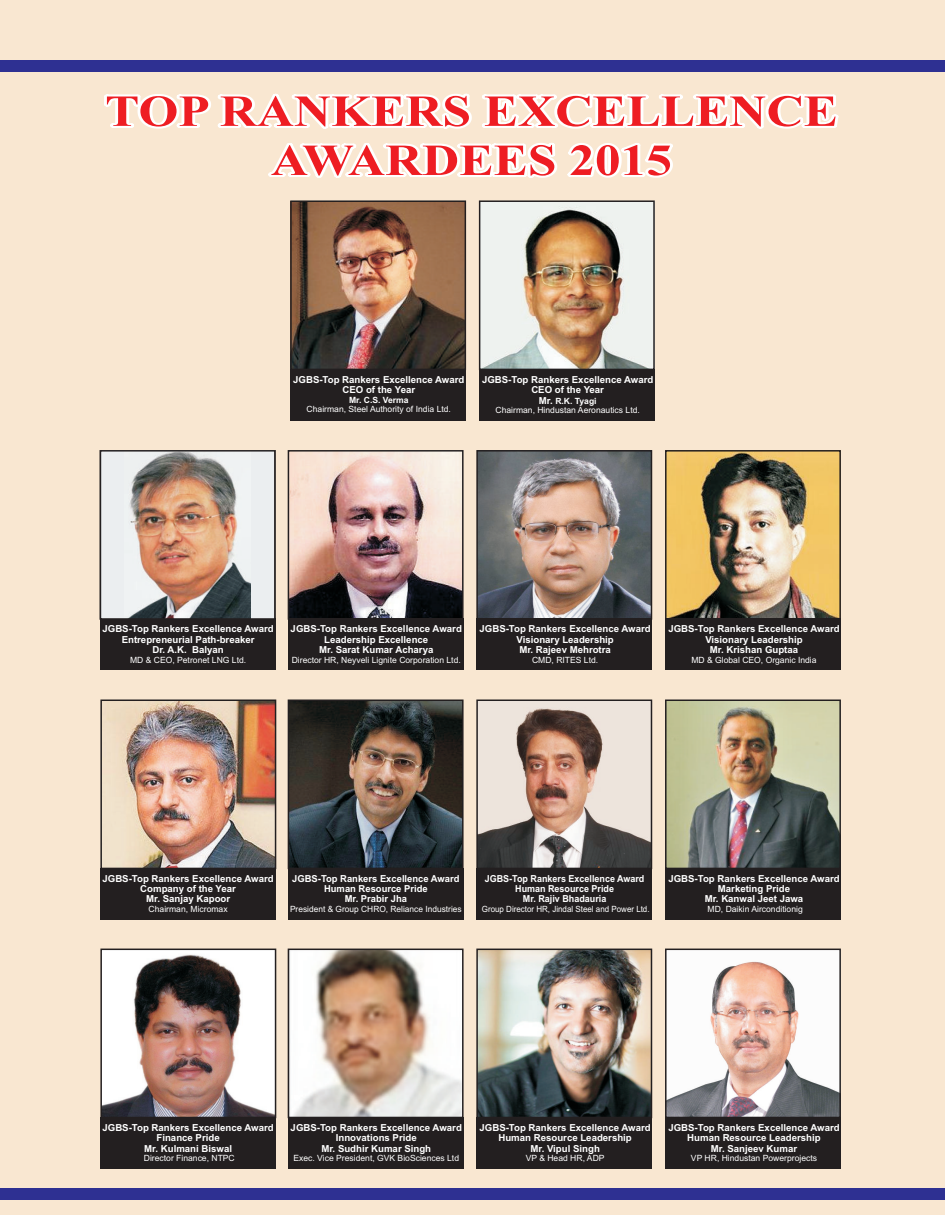
<style>
.page{position:relative;width:945px;height:1215px;background:#f9e7d1}
.page>*{position:absolute;margin:0;border:0;box-sizing:border-box;transform-origin:0 0}
.t1{font:700 9.6px/10.4px "Arial";color:#fff;text-align:center}
.t2{font:700 9.6px/10.4px "Arial";color:#fff;text-align:center;scale:.93 1}
.t3{font:8.55px/9.4px "Arial";color:#fff;text-align:center}
.t4{font:8.55px "Arial";color:#fff;scale:.93 1}
.t5{font:700 8.55px "Arial";color:#fff}
.s1{font-weight:700;font-size:9.6px}
.s2{font-weight:700}
</style>
<div class="page">
<div style="left:0;top:61px;width:945px;height:11px;background:#2e3092"></div>
<div style="left:0;top:1188px;width:945px;height:12px;background:#2e3092"></div>
<img style="left:293px;top:203px;width:170px;height:164px">
<div style="left:290px;top:200px;width:176px;height:170px;border:2px solid #231f20"></div>
<div style="left:290px;top:369px;width:176px;height:51px;background:#231f20"></div>
<img style="left:482px;top:203px;width:170px;height:164px">
<div style="left:479px;top:200px;width:176px;height:170px;border:2px solid #231f20"></div>
<div style="left:479px;top:369px;width:176px;height:51px;background:#231f20"></div>
<div style="left:100px;top:619px;width:176px;height:51px;background:#231f20"></div>
<img style="left:291px;top:453px;width:170px;height:164px">
<div style="left:288px;top:450px;width:176px;height:170px;border:2px solid #231f20"></div>
<div style="left:288px;top:619px;width:176px;height:51px;background:#231f20"></div>
<img style="left:479px;top:453px;width:170px;height:164px">
<div style="left:476px;top:450px;width:176px;height:170px;border:2px solid #231f20"></div>
<div style="left:476px;top:619px;width:176px;height:51px;background:#231f20"></div>
<img style="left:668px;top:453px;width:170px;height:164px">
<div style="left:665px;top:450px;width:176px;height:170px;border:2px solid #231f20"></div>
<div style="left:665px;top:619px;width:176px;height:51px;background:#231f20"></div>
<img style="left:103px;top:703px;width:170px;height:163px">
<div style="left:100px;top:700px;width:176px;height:169px;border:2px solid #231f20"></div>
<div style="left:100px;top:868px;width:176px;height:51px;background:#231f20"></div>
<img style="left:291px;top:703px;width:170px;height:163px">
<div style="left:288px;top:700px;width:176px;height:169px;border:2px solid #231f20"></div>
<div style="left:288px;top:868px;width:176px;height:51px;background:#231f20"></div>
<img style="left:479px;top:703px;width:170px;height:163px">
<div style="left:476px;top:700px;width:176px;height:169px;border:2px solid #231f20"></div>
<div style="left:476px;top:868px;width:176px;height:51px;background:#231f20"></div>
<img style="left:668px;top:703px;width:170px;height:163px">
<div style="left:665px;top:700px;width:176px;height:169px;border:2px solid #231f20"></div>
<div style="left:665px;top:868px;width:176px;height:51px;background:#231f20"></div>
<svg style="left:104px;top:94px;width:107px;height:35px"></svg>
<svg style="left:218px;top:94px;width:254px;height:35px"></svg>
<svg style="left:482px;top:94px;width:356px;height:35px"></svg>
<svg style="left:268px;top:143px;width:289px;height:35px"></svg>
<svg style="left:568px;top:143px;width:105px;height:35px"></svg>
<img style="left:103px;top:952px;width:170px;height:163px">
<div style="left:100px;top:949px;width:176px;height:169px;border:2px solid #231f20"></div>
<div style="left:100px;top:1117px;width:176px;height:52px;background:#231f20"></div>
<img style="left:291px;top:952px;width:170px;height:163px">
<div style="left:288px;top:949px;width:176px;height:169px;border:2px solid #231f20"></div>
<div style="left:288px;top:1117px;width:176px;height:52px;background:#231f20"></div>
<img style="left:479px;top:952px;width:170px;height:163px">
<div style="left:476px;top:949px;width:176px;height:169px;border:2px solid #231f20"></div>
<div style="left:476px;top:1117px;width:176px;height:52px;background:#231f20"></div>
<img style="left:668px;top:952px;width:170px;height:163px">
<div style="left:665px;top:949px;width:176px;height:169px;border:2px solid #231f20"></div>
<div style="left:665px;top:1117px;width:176px;height:52px;background:#231f20"></div>
<div style="left:100px;top:451px;width:175px;height:168px;background:#ebeef0"></div>
<img style="left:130px;top:453px;width:121px;height:164px">
<div style="left:100px;top:450px;width:176px;height:170px;border:2px solid #231f20"></div>
<p class="t1" style="left:293px;top:375px;width:173px">JGBS-Top Rankers Excellence Award<br>CEO of the Year</p>
<p class="t5" style="left:349px;top:397px;width:61px">Mr. C.S. Verma</p>
<p class="t3" style="left:307px;top:405px;width:146px">Chairman, Steel Authority of India Ltd.</p>
<p class="t1" style="left:482px;top:375px;width:173px">JGBS-Top Rankers Excellence Award<br>CEO of the Year</p>
<p class="t3" style="left:496px;top:397px;width:146px"><span class="s1">Mr.</span> <span class="s2">R.K. Tyagi<br></span>Chairman, Hindustan Aeronautics Ltd.</p>
<p class="t1" style="left:102px;top:625px;width:173px">JGBS-Top Rankers Excellence Award<br>Entrepreneurial Path-breaker<br>Dr. A.K. Balyan</p>
<p class="t3" style="left:130px;top:656px;width:118px">MD &amp; CEO, Petronet LNG Ltd.</p>
<p class="t1" style="left:291px;top:625px;width:173px">JGBS-Top Rankers Excellence Award<br>Leadership Excellence<br>Mr. Sarat Kumar Acharya</p>
<p class="t3" style="left:292px;top:656px;width:171px">Director HR, Neyveli Lignite Corporation Ltd.</p>
<p class="t1" style="left:480px;top:625px;width:173px">JGBS-Top Rankers Excellence Award<br>Visionary Leadership<br>Mr. Rajeev Mehrotra</p>
<p class="t3" style="left:532px;top:656px;width:68px">CMD, RITES Ltd.</p>
<p class="t1" style="left:668px;top:625px;width:173px">JGBS-Top Rankers Excellence Award<br>Visionary Leadership<br>Mr. Krishan Guptaa</p>
<p class="t3" style="left:691px;top:656px;width:127px">MD &amp; Global CEO, Organic India</p>
<p class="t1" style="left:102px;top:874px;width:173px">JGBS-Top Rankers Excellence Award<br>Company of the Year<br>Mr. Sanjay Kapoor</p>
<p class="t3" style="left:149px;top:905px;width:81px">Chairman, Micromax</p>
<p class="t1" style="left:292px;top:874px;width:169px">JGBS-Top Rankers Excellence Award<br>Human Resource Pride<br>Mr. Prabir Jha</p>
<p class="t3" style="left:290px;top:905px;width:173px">President &amp; Group CHRO, Reliance Industries</p>
<p class="t2" style="left:485px;top:874px;width:173px">JGBS-Top Rankers Excellence Award<br>Human Resource Pride<br>Mr. Rajiv Bhadauria</p>
<p class="t4" style="left:482px;top:906px;width:182px">Group Director HR, Jindal Steel and Power Ltd.</p>
<p class="t1" style="left:668px;top:874px;width:173px">JGBS-Top Rankers Excellence Award<br>Marketing Pride<br>Mr. Kanwal Jeet Jawa</p>
<p class="t3" style="left:708px;top:905px;width:97px">MD, Daikin Airconditionig</p>
<p class="t1" style="left:102px;top:1123px;width:173px">JGBS-Top Rankers Excellence Award<br>Finance Pride<br>Mr. Kulmani Biswal</p>
<p class="t3" style="left:144px;top:1154px;width:92px">Director Finance, NTPC</p>
<p class="t1" style="left:291px;top:1123px;width:173px">JGBS-Top Rankers Excellence Award<br>Innovations Pride<br>Mr. Sudhir Kumar Singh</p>
<p class="t3" style="left:293px;top:1154px;width:167px">Exec. Vice President, GVK BioSciences Ltd</p>
<p class="t1" style="left:480px;top:1123px;width:173px">JGBS-Top Rankers Excellence Award<br>Human Resource Leadership<br>Mr. Vipul Singh</p>
<p class="t3" style="left:526px;top:1154px;width:80px">VP &amp; Head HR, ADP</p>
<p class="t1" style="left:668px;top:1123px;width:173px">JGBS-Top Rankers Excellence Award<br>Human Resource Leadership<br>Mr. Sanjeev Kumar</p>
<p class="t3" style="left:691px;top:1154px;width:128px">VP HR, Hindustan Powerprojects</p>
</div>
